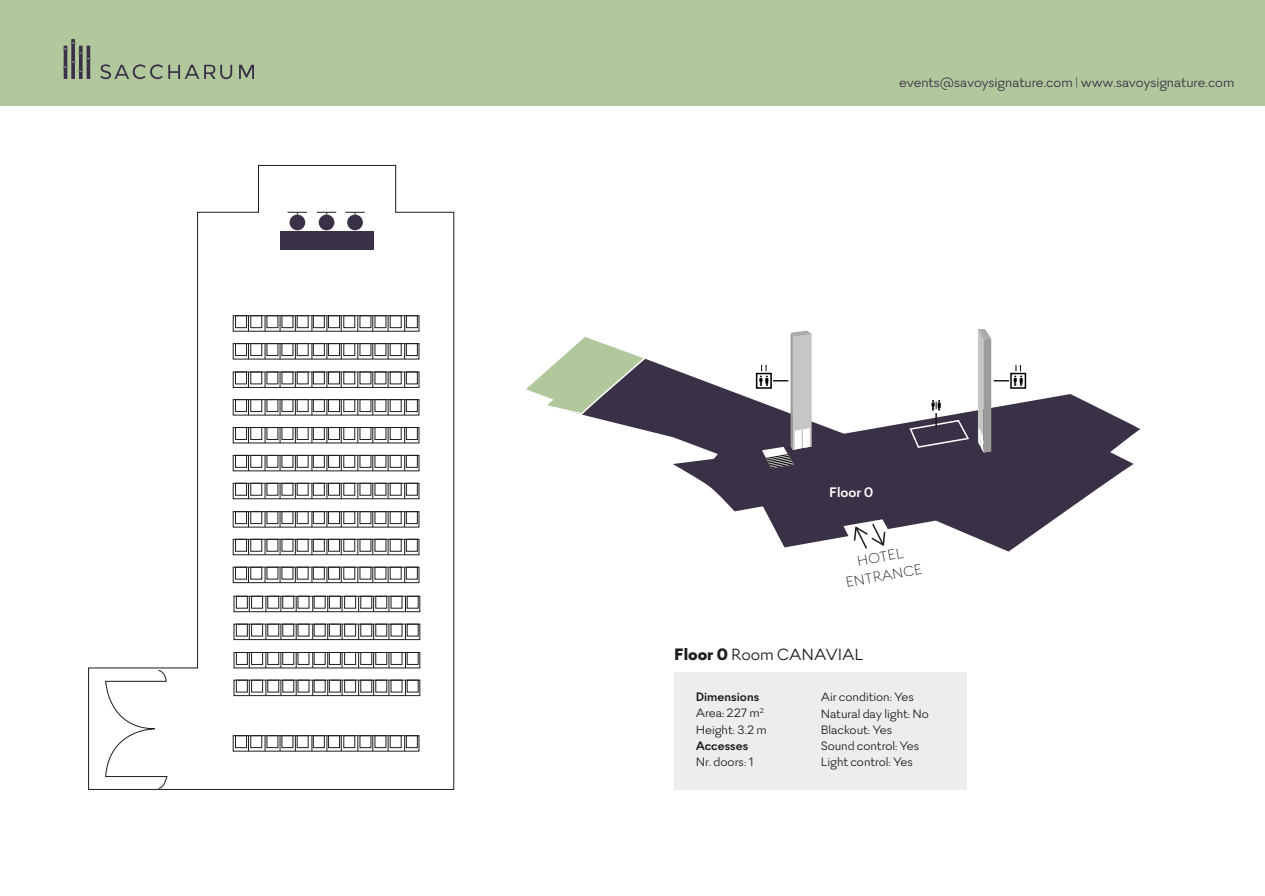
<style>
.page{position:relative;width:1265px;height:896px;background:#fff}
.page>*{position:absolute;margin:0;border:0;box-sizing:border-box;transform-origin:0 0}
.t1{font:18px "Firme";letter-spacing:-.01em;color:#1d1d1b}
.t2{font:300 15.9px/19.2px "Firme";color:#1d1d1b;text-align:center}
.t3{font:700 15.15px "Firme";color:#fff}
.t4{font:15px "Firme";letter-spacing:-.005em;color:#3a3147}
.t5{font:13.5px/16.2px "Firme";letter-spacing:-.005em;color:#1d1d1b}
.t6{font:700 13.5px "Firme";letter-spacing:-.005em;color:#1d1d1b}
.s1{font-weight:900}
.s2{font-weight:700}
</style>
<div class="page">
<div style="left:0;top:0;width:1264px;height:105px;background:#b0c89b"></div>
<svg style="left:588px;top:336px;width:553px;height:215px"></svg>
<svg style="left:526px;top:336px;width:121px;height:80px"></svg>
<svg style="left:843px;top:519px;width:45px;height:31px"></svg>
<div style="left:756px;top:373px;width:16px;height:16px;border:2px solid #000"></div>
<div style="left:1010px;top:373px;width:16px;height:16px;border:2px solid #000"></div>
<svg style="left:908px;top:400px;width:62px;height:48px"></svg>
<svg style="left:759px;top:331px;width:52px;height:137px"></svg>
<svg style="left:978px;top:329px;width:44px;height:123px"></svg>
<div style="left:674px;top:672px;width:292px;height:117px;background:#ededed"></div>
<svg style="left:88px;top:165px;width:366px;height:624px"></svg>
<svg style="left:105px;top:670px;width:62px;height:118px"></svg>
<div style="left:279px;top:231px;width:94px;height:19px;background:#3a3147"></div>
<div style="left:289px;top:214px;width:16px;height:16px;background:#3a3147;border-radius:50%"></div>
<div style="left:319px;top:214px;width:15px;height:16px;background:#3a3147;border-radius:50%"></div>
<div style="left:347px;top:214px;width:16px;height:16px;background:#3a3147;border-radius:50%"></div>
<svg style="left:287px;top:212px;width:20px;height:2px"></svg>
<svg style="left:317px;top:212px;width:19px;height:2px"></svg>
<svg style="left:345px;top:212px;width:20px;height:2px"></svg>
<svg style="left:63px;top:39px;width:191px;height:40px"></svg>
<p class="t4" style="left:899px;top:74px;width:337px">events@savoysignature.com | www.savoysignature.com</p>
<p class="t3" style="left:829px;top:483px;width:46px">Floor 0</p>
<p class="t2" style="left:841px;top:554px;width:79px;rotate:-10deg">HOTEL<br>ENTRANCE</p>
<h1 class="t1" style="left:674px;top:644px;width:191px"><span class="s1">Floor 0</span> Room CANAVIAL</h1>
<p class="t5" style="left:695px;top:688px;width:73px"><span class="s2">Dimensions<br></span>Area: 227 m<sup>2<br></sup>Height: 3.2 m</p>
<p class="t6" style="left:695px;top:737px;width:54px">Accesses</p>
<p class="t5" style="left:695px;top:753px;width:59px">Nr. doors: 1</p>
<p class="t5" style="left:820px;top:689px;width:109px">Air condition: Yes<br>Natural day light: No<br>Blackout: Yes<br>Sound control: Yes<br>Light control: Yes</p>
</div>
